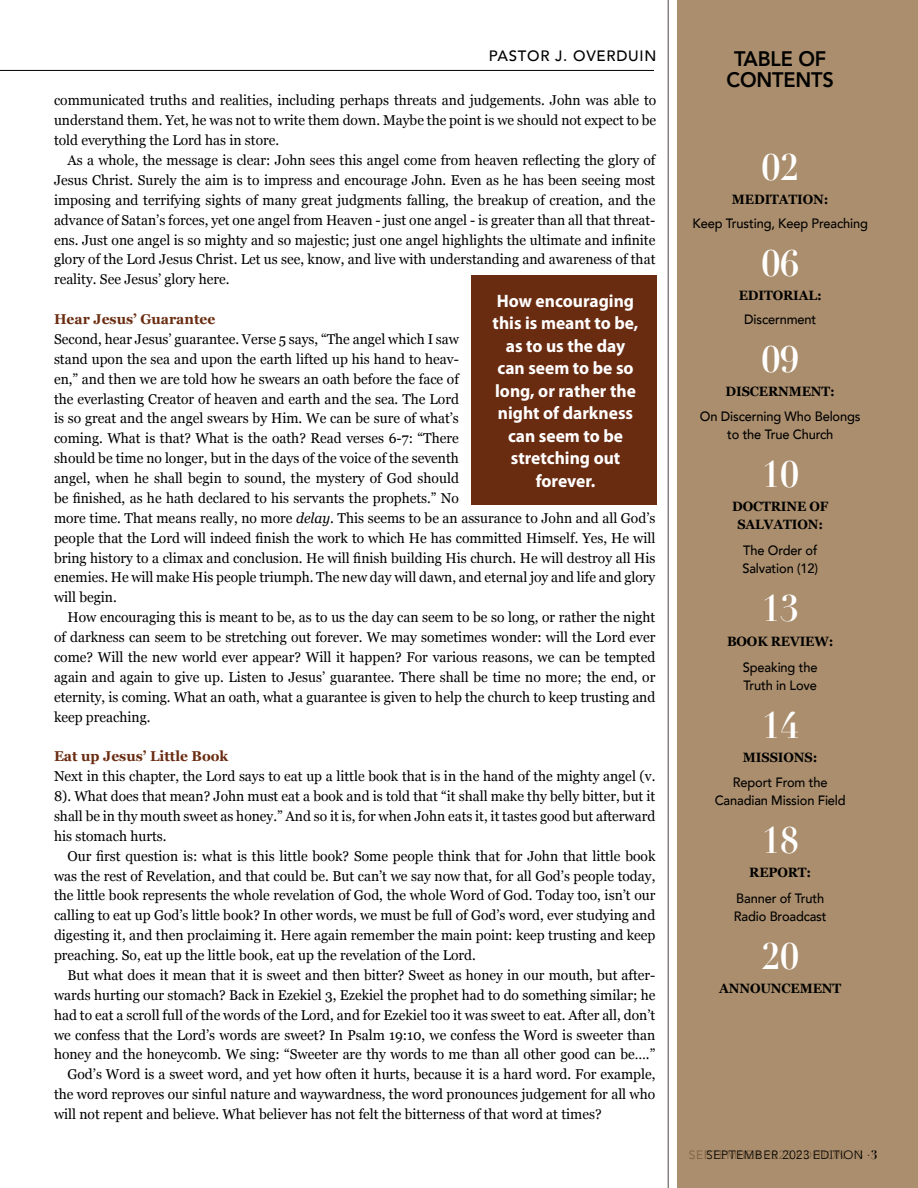
<style>
.page{position:relative;width:918px;height:1188px;background:#fff}
.page>*{position:absolute;margin:0;border:0;box-sizing:border-box;transform-origin:0 0}
.t1{font:700 36px "Didot";letter-spacing:-.01em;color:#fff;scale:.95 1}
.t2{font:800 21px/21px "Avenir";letter-spacing:-.01em;color:#000;text-align:center;scale:.95 1}
.t3{font:700 18px/22.5px "Myriad Pro";color:#fff;text-align:center}
.t4{font:500 15px "Avenir";letter-spacing:.05em;color:#000}
.t5{font:14.25px/20px "Georgia";color:#000;text-align:justify}
.t6{font:700 14.25px "Georgia";color:#6a2c11}
.t7{font:500 13.5px/18px "Avenir";letter-spacing:-.01em;color:#000;scale:.95 1}
.t8{font:700 13.5px/18px "Georgia";letter-spacing:-.01em;color:#000;text-align:center;scale:.95 1}
.t9{font:300 12px "Avenir";letter-spacing:.05em;color:#000}
.s1{font-style:italic}
.s2{font-family:"Didot";font-weight:700}
</style>
<div class="page">
<div style="left:677px;top:0;width:241px;height:1188px;background:#aa8e6d"></div>
<hr style="left:0;top:70px;width:654px;height:1px;background:#000">
<hr style="left:668px;top:0;width:1px;height:1188px;background:#878382">
<div style="left:471px;top:276px;width:185px;height:229px;background:#6a2c11"></div>
<p class="t4" style="left:489px;top:43px;width:169px">PASTOR J. OVERDUIN</p>
<p class="t5" style="left:54px;top:90px;width:604px">communicated truths and realities, including perhaps threats and judgements. John was able to understand them. Yet, he was not to write them down. Maybe the point is we should not expect to be told everything the Lord has in store.</p>
<p class="t5" style="left:54px;top:150px;width:603px;text-indent:14px">As a whole, the message is clear: John sees this angel come from heaven reflecting the glory of Jesus Christ. Surely the aim is to impress and encourage John. Even as he has been seeing most imposing and terrifying sights of many great judgments falling, the breakup of creation, and the advance of Satan’s forces, yet one angel from Heaven - just one angel - is greater than all that threat&shy;ens. Just one angel is so mighty and so majestic; just one angel highlights the ultimate and infinite glory of the Lord Jesus Christ. Let us see, know, and live with understanding and awareness of that reality. See Jesus’ glory here.</p>
<p class="t6" style="left:54px;top:311px;width:163px">Hear Jesus’ Guarantee</p>
<p class="t5" style="left:54px;top:328px;width:603px;text-align:left">Second, hear Jesus’ guarantee. Verse 5 says, “The angel which I saw<br>stand upon the sea and upon the earth lifted up his hand to heav-<br>en,” and then we are told how he swears an oath before the face of<br>the everlasting Creator of heaven and earth and the sea. The Lord<br>is so great and the angel swears by Him. We can be sure of what’s<br>coming. What is that? What is the oath? Read verses 6-7: “There<br>should be time no longer, but in the days of the voice of the seventh<br>angel, when he shall begin to sound, the mystery of God should<br>be finished, as he hath declared to his servants the prophets.” No<br>more time. That means really, no more <span class="s1">delay</span>. This seems to be an assurance to John and all God’s people that the Lord will indeed finish the work to which He has committed Himself. Yes, He will bring history to a climax and conclusion. He will finish building His church. He will destroy all His enemies. He will make His people triumph. The new day will dawn, and eternal joy and life and glory will begin.</p>
<p class="t5" style="left:54px;top:607px;width:603px;text-indent:14px">How encouraging this is meant to be, as to us the day can seem to be so long, or rather the night of darkness can seem to be stretching out forever. We may sometimes wonder: will the Lord ever come? Will the new world ever appear? Will it happen? For various reasons, we can be tempted again and again to give up. Listen to Jesus’ guarantee. There shall be time no more; the end, or eternity, is coming. What an oath, what a guarantee is given to help the church to keep trusting and keep preaching.</p>
<p class="t6" style="left:54px;top:748px;width:176px">Eat up Jesus’ Little Book</p>
<p class="t5" style="left:54px;top:766px;width:603px">Next in this chapter, the Lord says to eat up a little book that is in the hand of the mighty angel (v.<br>8). What does that mean? John must eat a book and is told that “it shall make thy belly bitter, but it shall be in thy mouth sweet as honey.” And so it is, for when John eats it, it tastes good but afterward his stomach hurts.</p>
<p class="t5" style="left:54px;top:845px;width:603px;text-indent:14px">Our first question is: what is this little book? Some people think that for John that little book was the rest of Revelation, and that could be. But can’t we say now that, for all God’s people today, the little book represents the whole revelation of God, the whole Word of God. Today too, isn’t our calling to eat up God’s little book? In other words, we must be full of God’s word, ever studying and digesting it, and then proclaiming it. Here again remember the main point: keep trusting and keep preaching. So, eat up the little book, eat up the revelation of the Lord.</p>
<p class="t5" style="left:68px;top:965px;width:589px">But what does it mean that it is sweet and then bitter? Sweet as honey in our mouth, but after-</p>
<p class="t5" style="left:54px;top:984px;width:603px">wards hurting our stomach? Back in Ezekiel 3, Ezekiel the prophet had to do something similar; he</p>
<p class="t5" style="left:54px;top:1004px;width:603px">had to eat a scroll full of the words of the Lord, and for Ezekiel too it was sweet to eat. After all, don’t</p>
<p class="t5" style="left:54px;top:1024px;width:603px">we confess that the Lord’s words are sweet? In Psalm 19:10, we confess the Word is sweeter than</p>
<p class="t5" style="left:54px;top:1044px;width:603px">honey and the honeycomb. We sing: “Sweeter are thy words to me than all other good can be….”</p>
<p class="t5" style="left:68px;top:1064px;width:589px">God’s Word is a sweet word, and yet how often it hurts, because it is a hard word. For example,</p>
<p class="t5" style="left:54px;top:1084px;width:603px">the word reproves our sinful nature and waywardness, the word pronounces judgement for all who</p>
<p class="t5" style="left:54px;top:1104px;width:549px">will not repent and believe. What believer has not felt the bitterness of that word at times?</p>
<p class="t3" style="left:493px;top:289px;width:147px">How encouraging this is meant to be, as to us the day can seem to be so long, or rather the night of darkness can seem to be stretching out forever.</p>
<h2 class="t2" style="left:727px;top:48px;width:114px">TABLE OF<br>CONTENTS</h2>
<h1 class="t1" style="left:761px;top:144px;width:41px">02</h1>
<p class="t8" style="left:732px;top:190px;width:103px">MEDITATION:</p>
<p class="t7" style="left:693px;top:213px;width:186px">Keep Trusting, Keep Preaching</p>
<h1 class="t1" style="left:761px;top:240px;width:41px">06</h1>
<p class="t8" style="left:739px;top:286px;width:89px">EDITORIAL:</p>
<p class="t7" style="left:744px;top:309px;width:77px">Discernment</p>
<h1 class="t1" style="left:761px;top:336px;width:41px">09</h1>
<p class="t8" style="left:726px;top:382px;width:117px">DISCERNMENT:</p>
<p class="t7" style="left:700px;top:407px;width:171px;text-align:center">On Discerning Who Belongs to the True Church</p>
<h1 class="t1" style="left:761px;top:452px;width:41px">10</h1>
<p class="t8" style="left:732px;top:497px;width:103px">DOCTRINE OF<br>SALVATION:</p>
<p class="t7" style="left:742px;top:540px;width:81px">The Order of<br>Salvation (12)</p>
<h1 class="t1" style="left:761px;top:585px;width:41px">13</h1>
<p class="t8" style="left:727px;top:632px;width:114px">BOOK REVIEW:</p>
<p class="t7" style="left:743px;top:657px;width:80px">Speaking the<br>Truth in Love</p>
<h1 class="t1" style="left:761px;top:702px;width:41px">14</h1>
<p class="t8" style="left:743px;top:748px;width:80px">MISSIONS:</p>
<p class="t7" style="left:715px;top:773px;width:139px;text-align:center">Report From the<br>Canadian Mission Field</p>
<h1 class="t1" style="left:761px;top:818px;width:41px">18</h1>
<p class="t8" style="left:749px;top:863px;width:67px">REPORT:</p>
<p class="t7" style="left:734px;top:888px;width:99px">Banner of Truth<br>Radio Broadcast</p>
<h1 class="t1" style="left:761px;top:933px;width:41px">20</h1>
<p class="t8" style="left:719px;top:979px;width:130px">ANNOUNCEMENT</p>
<p class="t9" style="left:689px;top:1148px;width:176px">SEPTEMBER 2023 EDITION · <span class="s2">3</span></p>
<p class="t9" style="left:706px;top:1148px;width:173px">SEPTEMBER 2023 EDITION ·<span class="s2">3</span></p>
</div>
